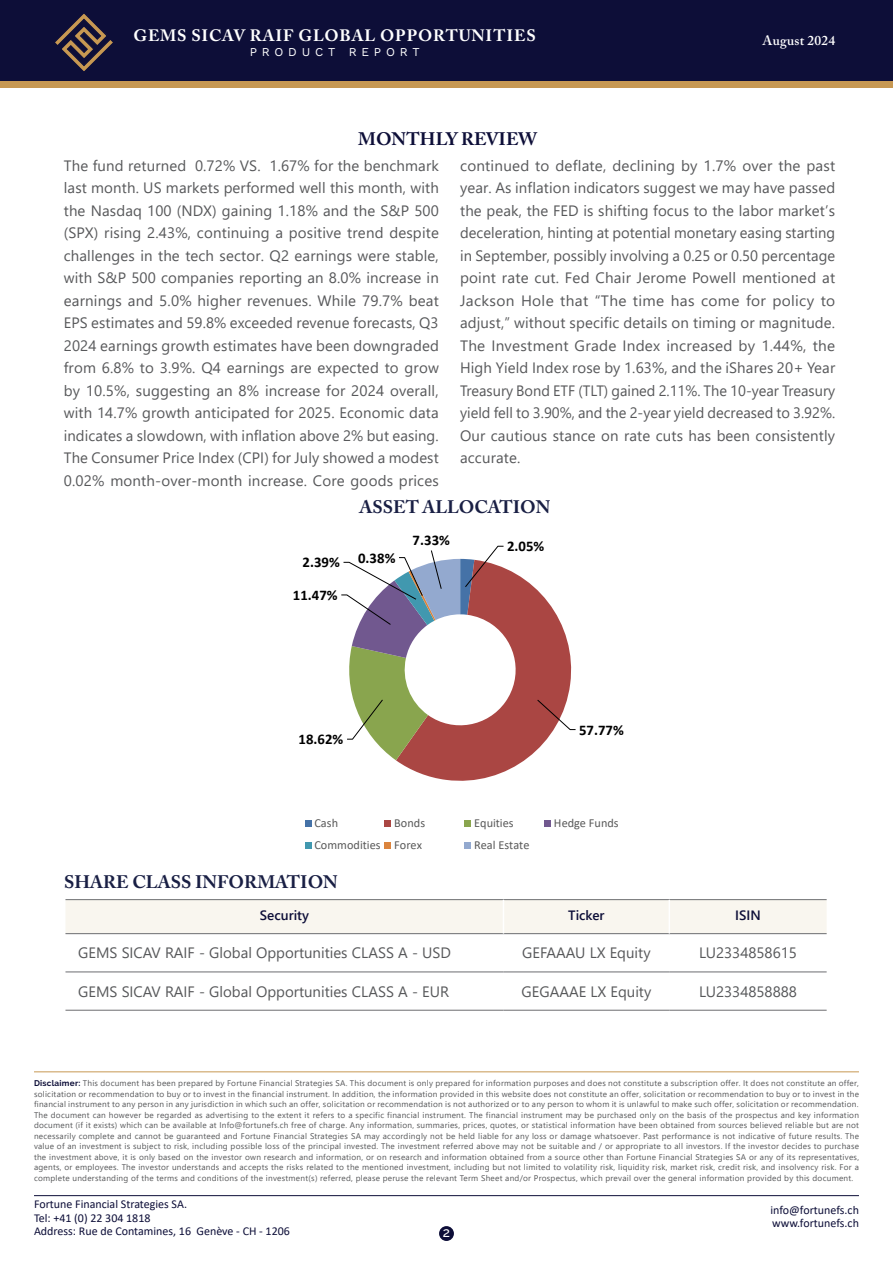
<style>
.page{position:relative;width:893px;height:1263px;background:#fff}
.page>*{position:absolute;margin:0;border:0;box-sizing:border-box;transform-origin:0 0}
.t1{font:700 18px "Adobe Caslon Pro";color:#191f44}
.t2{font:700 18px "Adobe Caslon Pro";color:#0d0e38}
.t3{font:700 16.35px "Adobe Caslon Pro";letter-spacing:.05em;color:#fff}
.t4{font:15px/22.5px "Segoe UI";letter-spacing:.01em;color:#57585a}
.t5{font:700 14.7px "Calibri";letter-spacing:.005em;color:#000}
.t6{font:600 13.5px "Segoe UI";color:#0d0e38}
.t7{font:600 13.5px "Adobe Caslon Pro";letter-spacing:.02em;color:#fff}
.t8{font:500 13.5px "Raleway";color:#fff}
.t9{font:12.3px "Calibri";letter-spacing:.005em;color:#595959}
.t10{font:12px "Calibri";color:#0d0e38}
.t11{font:12px "Work Sans";letter-spacing:.4em;color:#fff}
.t12{font:8.25px/10.5px "Segoe UI";letter-spacing:.03em;color:#57585a;text-align:justify}
.s1{font-family:"Raleway";font-weight:700;color:#0d0e38}
</style>
<div class="page">
<div style="left:439px;top:1226px;width:15px;height:15px;background:#0d0e38;border-radius:50%"></div>
<hr style="left:34px;top:1195px;width:825px;height:1px;background:#0d0e38">
<hr style="left:34px;top:1071px;width:825px;height:1px;background:#c79852">
<div style="left:0;top:0;width:893px;height:81px;background:#0d0e38"></div>
<div style="left:0;top:81px;width:893px;height:7px;background:#c79852"></div>
<svg style="left:55px;top:14px;width:58px;height:57px"></svg>
<div style="left:65px;top:900px;width:762px;height:33px;background:#f9f6ef"></div>
<hr style="left:65px;top:899px;width:438px;height:1px;background:#6c6d70">
<hr style="left:503px;top:899px;width:166px;height:1px;background:#6c6d70">
<hr style="left:669px;top:899px;width:158px;height:1px;background:#6c6d70">
<hr style="left:65px;top:933px;width:438px;height:1px;background:#6c6d70">
<hr style="left:503px;top:933px;width:166px;height:1px;background:#6c6d70">
<hr style="left:669px;top:933px;width:158px;height:1px;background:#6c6d70">
<hr style="left:65px;top:972px;width:438px;height:1px;background:#6c6d70">
<hr style="left:503px;top:972px;width:166px;height:1px;background:#6c6d70">
<hr style="left:669px;top:972px;width:158px;height:1px;background:#6c6d70">
<hr style="left:65px;top:1010px;width:438px;height:1px;background:#6c6d70">
<hr style="left:503px;top:1010px;width:166px;height:1px;background:#6c6d70">
<hr style="left:669px;top:1010px;width:158px;height:1px;background:#6c6d70">
<hr style="left:503px;top:900px;width:1px;height:33px;background:#fff">
<hr style="left:669px;top:900px;width:1px;height:33px;background:#fff">
<svg style="left:341px;top:545px;width:235px;height:236px"></svg>
<svg style="left:305px;top:820px;width:6px;height:6px"></svg>
<svg style="left:385px;top:820px;width:6px;height:6px"></svg>
<div style="left:464px;top:820px;width:7px;height:6px;background:#89a54e"></div>
<div style="left:544px;top:820px;width:7px;height:6px;background:#71588f"></div>
<div style="left:305px;top:842px;width:6px;height:7px;background:#4198af"></div>
<div style="left:385px;top:842px;width:6px;height:7px;background:#db843d"></div>
<div style="left:464px;top:842px;width:7px;height:7px;background:#93a9cf"></div>
<p class="t3" style="left:133px;top:25px;width:404px">GEMS SICAV RAIF GLOBAL OPPORTUNITIES</p>
<p class="t11" style="left:250px;top:45px;width:87px">PRODUCT</p>
<p class="t11" style="left:349px;top:45px;width:72px">REPORT</p>
<p class="t7" style="left:763px;top:33px;width:74px">August 2024</p>
<p class="t2" style="left:358px;top:128px;width:180px">MONTHLY REVIEW</p>
<p class="t4" style="left:269px;top:153px;width:171px">1.67% for the benchmark</p>
<p class="t4" style="left:64px;top:153px;width:377px">The fund returned<br>last month. US markets performed well this month, with the Nasdaq 100 (NDX) gaining 1.18% and the &amp;S P 500 (SPX) rising 2.43%, continuing a positive trend despite challenges in the tech sector Q. 2 earnings were stable, with &amp;S P 500 companies reporting an 8.0% increase in earnings and 5.0% higher revenues. While 79.7% beat EPS estimates and 59.8% exceeded revenue forecasts Q, 3<br>2024 earnings growth estimates have been downgraded from 6.8% to 3.9%. Q4 earnings are expected to grow by 10.5%, suggesting an 8% increase for 2024 overall, with 14.7% growth anticipated for 2025. Economic data indicates a slowdown, with inflation above 2% but easing.<br>The Consumer Price Index (CPI) for July showed a modest 0.02% month-over-month increase. Core goods prices</p>
<p class="t4" style="left:460px;top:153px;width:377px;text-align:justify">continued to deflate, declining by 1.7% over the past year. As inflation indicators suggest we may have passed the peak, the FED is shifting focus to the labor market s’ deceleration, hinting at potential monetary easing starting in September, possibly involving a 0.25 or 0.50 percentage point rate cut. Fed Chair Jerome Powell mentioned at Jackson Hole that “The time has come for policy to adjust,” without specific details on timing or magnitude.<br>The Investment Grade Index increased by 1.44%, the High Yield Index rose by 1.63%, and the iShares 20+ Year Treasury Bond ETF (TLT) gained 2.11%. The 10-year Treasury yield fell to 3.90%, and the 2-year yield decreased to 3.92%.<br>Our cautious stance on rate cuts has been consistently accurate.</p>
<p class="t1" style="left:359px;top:496px;width:193px">ASSET ALLOCATION</p>
<p class="t5" style="left:507px;top:536px;width:39px">2.05%</p>
<p class="t4" style="left:195px;top:153px;width:67px">0.72% VS.</p>
<p class="t5" style="left:413px;top:529px;width:39px">7.33%</p>
<p class="t5" style="left:358px;top:547px;width:39px">0.38%</p>
<p class="t5" style="left:303px;top:552px;width:39px">2.39%</p>
<p class="t5" style="left:293px;top:585px;width:46px">11.47%</p>
<p class="t5" style="left:298px;top:729px;width:46px">18.62%</p>
<p class="t5" style="left:579px;top:719px;width:46px">57.77%</p>
<p class="t9" style="left:314px;top:814px;width:25px">Cash</p>
<p class="t9" style="left:394px;top:814px;width:32px">Bonds</p>
<p class="t9" style="left:474px;top:814px;width:41px">Equities</p>
<p class="t9" style="left:554px;top:814px;width:66px">Hedge Funds</p>
<p class="t9" style="left:314px;top:836px;width:68px">Commodities</p>
<p class="t9" style="left:394px;top:836px;width:29px">Forex</p>
<p class="t9" style="left:474px;top:836px;width:57px">Real Estate</p>
<p class="t1" style="left:64px;top:871px;width:275px">SHARE CLASS INFORMATION</p>
<p class="t6" style="left:260px;top:903px;width:50px">Security</p>
<p class="t6" style="left:568px;top:903px;width:38px">Ticker</p>
<p class="t6" style="left:735px;top:903px;width:27px">ISIN</p>
<p class="t4" style="left:78px;top:940px;width:374px">GEMS SICAV RAIF - Global Opportunities CLASS A - USD</p>
<p class="t4" style="left:522px;top:940px;width:130px">GEFAAAU LX Equity</p>
<p class="t4" style="left:699px;top:940px;width:99px">LU2334858615</p>
<p class="t4" style="left:78px;top:979px;width:372px">GEMS SICAV RAIF - Global Opportunities CLASS A - EUR</p>
<p class="t4" style="left:521px;top:979px;width:131px">GEGAAAE LX Equity</p>
<p class="t4" style="left:699px;top:979px;width:99px">LU2334858888</p>
<p class="t12" style="left:34px;top:1077px;width:827px"><span class="s1">Disclaimer:</span> This document has been prepared by Fortune Financial Strategies SA. This document is only prepared for information purposes and does not constitute a subscription offer It. does not constitute an offer, solicitation or recommendation to buy or to invest in the financial instrument In. addition, the information provided in this website does not constitute an offer, solicitation or recommendation to buy or to invest in the financial instrument to any person in any jurisdiction in which such an offer, solicitation or recommendation is not authorized or to any person to whom it is unlawful to make such offer, solicitation or recommendation.<br>The document can however be regarded as advertising to the extent it refers to a specific financial instrument. The financial instrument may be purchased only on the basis of the prospectus and key information document (if it exists) which can be available at Info@fortunefs.ch free of charge. Any information, summaries, prices, quotes, or statistical information have been obtained from sources believed reliable but are not necessarily complete and cannot be guaranteed and Fortune Financial Strategies SA may accordingly not be held liable for any loss or damage whatsoever. Past performance is not indicative of future results. The value of an investment is subject to risk, including possible loss of the principal invested. The investment referred above may not be suitable and / or appropriate to all investors. If the investor decides to purchase the investment above it, is only based on the investor own research and information, or on research and information obtained from a source other than Fortune Financial Strategies SA or any of its representatives, agents, or employees. The investor understands and accepts the risks related to the mentioned investment, including but not limited to volatility risk, liquidity risk, market risk, credit risk, and insolvency risk. For a complete understanding of the terms and conditions of the investment s( ) referred, please peruse the relevant Term Sheet and/or Prospectus, which prevail over the general information provided by this document.</p>
<p class="t10" style="left:34px;top:1196px;width:155px">Fortune Financial Strategies SA.</p>
<p class="t10" style="left:34px;top:1210px;width:118px">Tel: +41 (0) 22 304 1818</p>
<p class="t10" style="left:197px;top:1223px;width:95px">Genève - CH - 1206</p>
<p class="t10" style="left:34px;top:1223px;width:159px">Address: Rue de Contamines, 16</p>
<h3 class="t8" style="left:443px;top:1225px;width:9px">2</h3>
<p class="t10" style="left:770px;top:1201px;width:90px">info@fortunefs.ch</p>
<p class="t10" style="left:772px;top:1215px;width:88px">www.fortunefs.ch</p>
</div>
